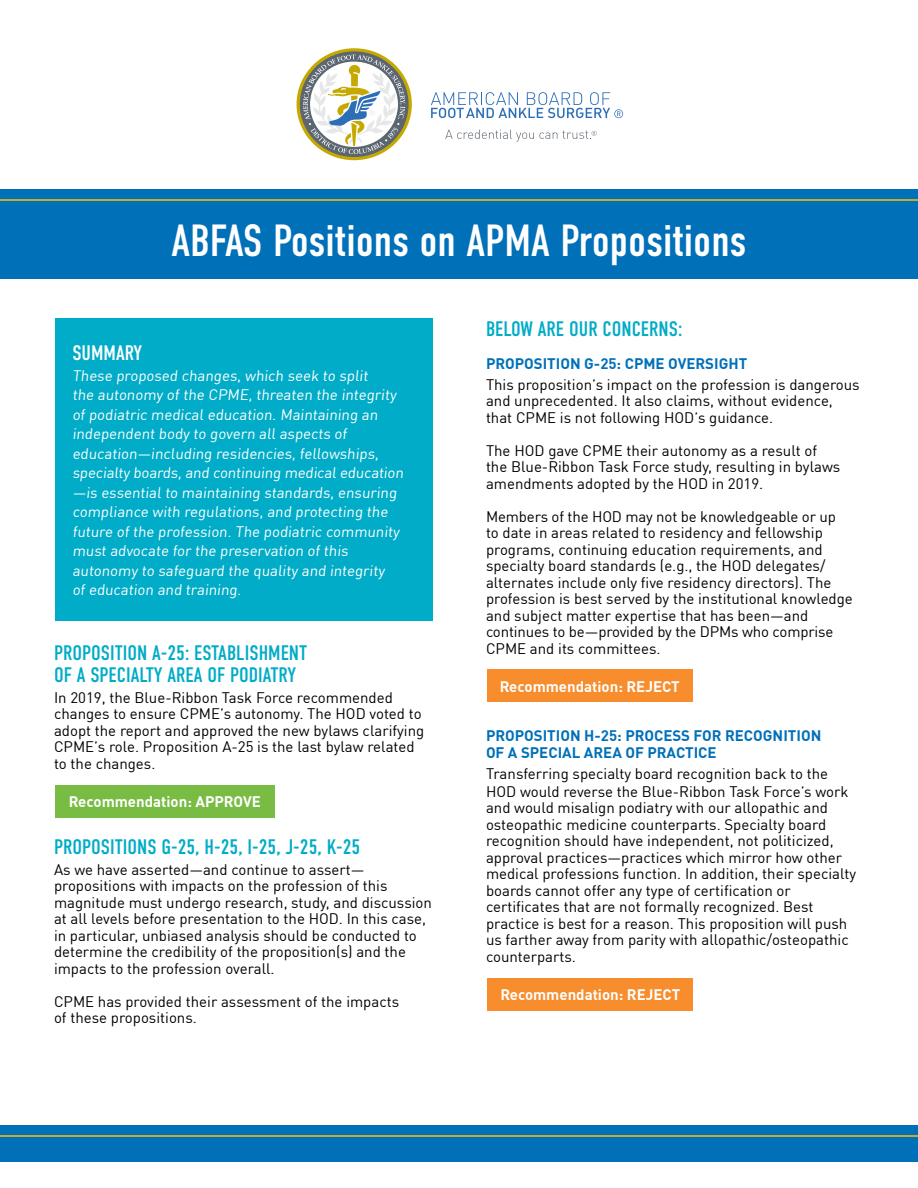
<style>
.page{position:relative;width:918px;height:1188px;background:#fff}
.page>*{position:absolute;margin:0;border:0;box-sizing:border-box;transform-origin:0 0}
.t1{font:45px "DIN Condensed";color:#fff}
.t2{font:21px/21.6px "DIN Condensed";color:#00acc7}
.t3{font:21px "DIN Condensed";color:#fff}
.t4{font:15px/16.5px "DIN Pro";color:#000}
.t5{font:15px/19.5px "DIN Pro";color:#fff}
.t6{font:700 15px/16.5px "DIN Pro";color:#0070b9}
.t7{font:700 15px "DIN Pro";color:#fff}
</style>
<div class="page">
<div style="left:0;top:189px;width:918px;height:90px;background:#0070b9"></div>
<div style="left:55px;top:319px;width:378px;height:302px;background:#00acc7"></div>
<div style="left:55px;top:785px;width:219px;height:33px;background:#79bc43"></div>
<div style="left:487px;top:670px;width:206px;height:32px;background:#f78d2d"></div>
<div style="left:487px;top:978px;width:206px;height:33px;background:#f78d2d"></div>
<svg style="left:297px;top:48px;width:115px;height:112px"></svg>
<svg style="left:445px;top:130px;width:152px;height:12px"></svg>
<svg style="left:431px;top:92px;width:192px;height:26px"></svg>
<hr style="left:0;top:199px;width:918px;height:1px;background:#c3ab2f">
<div style="left:0;top:1125px;width:918px;height:36px;background:#0070b9"></div>
<hr style="left:0;top:1135px;width:918px;height:2px;background:#c3ab2f">
<h1 class="t1" style="left:172px;top:215px;width:577px">ABFAS Positions on APMA Propositions</h1>
<h2 class="t3" style="left:72px;top:341px;width:71px">SUMMARY</h2>
<p class="t5" style="left:72px;top:364px;width:335px">These proposed changes, which seek to split<br>the autonomy of the CPME, threaten the integrity of podiatric medical education. Maintaining an independent body to govern all aspects of education—including residencies, fellowships, specialty boards, and continuing medical education —is essential to maintaining standards, ensuring compliance with regulations, and protecting the future of the profession. The podiatric community must advocate for the preservation of this autonomy to safeguard the quality and integrity<br>of education and training.</p>
<h2 class="t2" style="left:54px;top:643px;width:255px">PROPOSITION A-25: ESTABLISHMENT<br>OF A SPECIALTY AREA OF PODIATRY</h2>
<p class="t4" style="left:54px;top:688px;width:372px">In 2019, the Blue-Ribbon Task Force recommended changes to ensure CPME’s autonomy. The HOD voted to adopt the report and approved the new bylaws clarifying CPME’s role. Proposition A-25 is the last bylaw related to the changes.</p>
<p class="t7" style="left:69px;top:790px;width:193px">Recommendation: APPROVE</p>
<h2 class="t2" style="left:54px;top:836px;width:308px">PROPOSITIONS G-25, H-25, I-25, J-25, K-25</h2>
<p class="t4" style="left:54px;top:860px;width:379px">As we have asserted—and continue to assert— propositions with impacts on the profession of this magnitude must undergo research, study, and discussion at all levels before presentation to the HOD. In this case, in particular, unbiased analysis should be conducted to determine the credibility of the proposition(s) and the impacts to the profession overall.</p>
<p class="t4" style="left:54px;top:992px;width:347px">CPME has provided their assessment of the impacts of these propositions.</p>
<h2 class="t2" style="left:486px;top:318px;width:198px">BELOW ARE OUR CONCERNS:</h2>
<p class="t6" style="left:486px;top:354px;width:263px">PROPOSITION G-25: CPME OVERSIGHT</p>
<p class="t4" style="left:486px;top:375px;width:375px">This proposition’s impact on the profession is dangerous and unprecedented. It also claims, without evidence, that CPME is not following HOD’s guidance.</p>
<p class="t4" style="left:486px;top:441px;width:356px">The HOD gave CPME their autonomy as a result of the Blue-Ribbon Task Force study, resulting in bylaws amendments adopted by the HOD in 2019.</p>
<p class="t4" style="left:486px;top:507px;width:368px">Members of the HOD may not be knowledgeable or up<br>to date in areas related to residency and fellowship programs, continuing education requirements, and specialty board standards (e.g., the HOD delegates/ alternates include only five residency directors). The profession is best served by the institutional knowledge and subject matter expertise that has been—and continues to be—provided by the DPMs who comprise CPME and its committees.</p>
<p class="t7" style="left:500px;top:675px;width:181px">Recommendation: REJECT</p>
<p class="t6" style="left:486px;top:727px;width:337px">PROPOSITION H-25: PROCESS FOR RECOGNITION<br>OF A SPECIAL AREA OF PRACTICE</p>
<p class="t4" style="left:486px;top:764px;width:364px;line-height:18px">Transferring specialty board recognition back to the<br>HOD would reverse the Blue-Ribbon Task Force’s work</p>
<p class="t4" style="left:486px;top:799px;width:372px">and would misalign podiatry with our allopathic and osteopathic medicine counterparts. Specialty board recognition should have independent, not politicized, approval practices—practices which mirror how other medical professions function. In addition, their specialty boards cannot offer any type of certification or certificates that are not formally recognized. Best practice is best for a reason. This proposition will push us farther away from parity with allopathic/osteopathic counterparts.</p>
<p class="t7" style="left:500px;top:983px;width:181px">Recommendation: REJECT</p>
</div>
